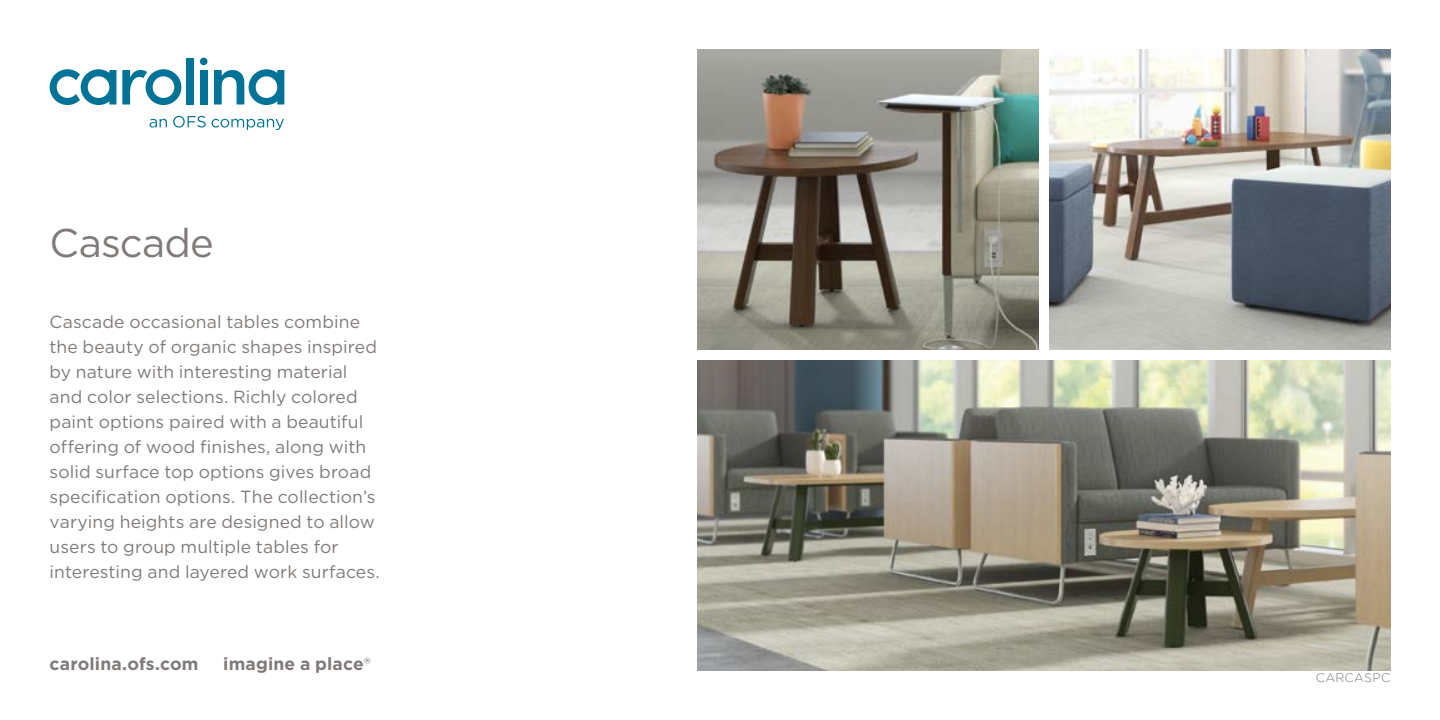
<style>
.page{position:relative;width:1440px;height:720px;background:#fff}
.page>*{position:absolute;margin:0;border:0;box-sizing:border-box;transform-origin:0 0}
.t1{font:40px "Gotham";letter-spacing:-.02em;color:#807b78}
.t2{font:17.5px/25px "Gotham";letter-spacing:.005em;color:#807b78}
.t3{font:700 17.5px "Gotham";letter-spacing:.01em;color:#807b78}
.t4{font:300 12.5px "Gotham";letter-spacing:.02em;color:#807b78}
.s1{font-weight:400}
</style>
<div class="page">
<img style="left:697px;top:361px;width:693px;height:309px">
<img style="left:697px;top:50px;width:341px;height:299px">
<svg style="left:50px;top:69px;width:66px;height:36px"></svg>
<svg style="left:122px;top:69px;width:59px;height:36px"></svg>
<div style="left:186px;top:58px;width:7px;height:47px;background:#007396"></div>
<div style="left:200px;top:58px;width:8px;height:7px;background:#007396;border-radius:50%"></div>
<div style="left:200px;top:70px;width:8px;height:34px;background:#007396"></div>
<svg style="left:214px;top:69px;width:70px;height:36px"></svg>
<svg style="left:150px;top:119px;width:17px;height:9px"></svg>
<svg style="left:173px;top:116px;width:33px;height:12px"></svg>
<svg style="left:212px;top:119px;width:72px;height:11px"></svg>
<img style="left:1050px;top:50px;width:340px;height:299px">
<h1 class="t1" style="left:50px;top:217px;width:166px">Cascade</h1>
<p class="t2" style="left:50px;top:309px;width:332px">Cascade occasional tables combine the beauty of organic shapes inspired by nature with interesting material and color selections. Richly colored paint options paired with a beautiful offering of wood finishes, along with solid surface top options gives broad specification options. The collection’s varying heights are designed to allow users to group multiple tables for interesting and layered work surfaces.</p>
<p class="t3" style="left:50px;top:653px;width:150px">carolina.ofs.com</p>
<p class="t3" style="left:223px;top:653px;width:149px">imagine a place<span class="s1">®</span></p>
<p class="t4" style="left:1316px;top:670px;width:76px">CARCASPC</p>
</div>
